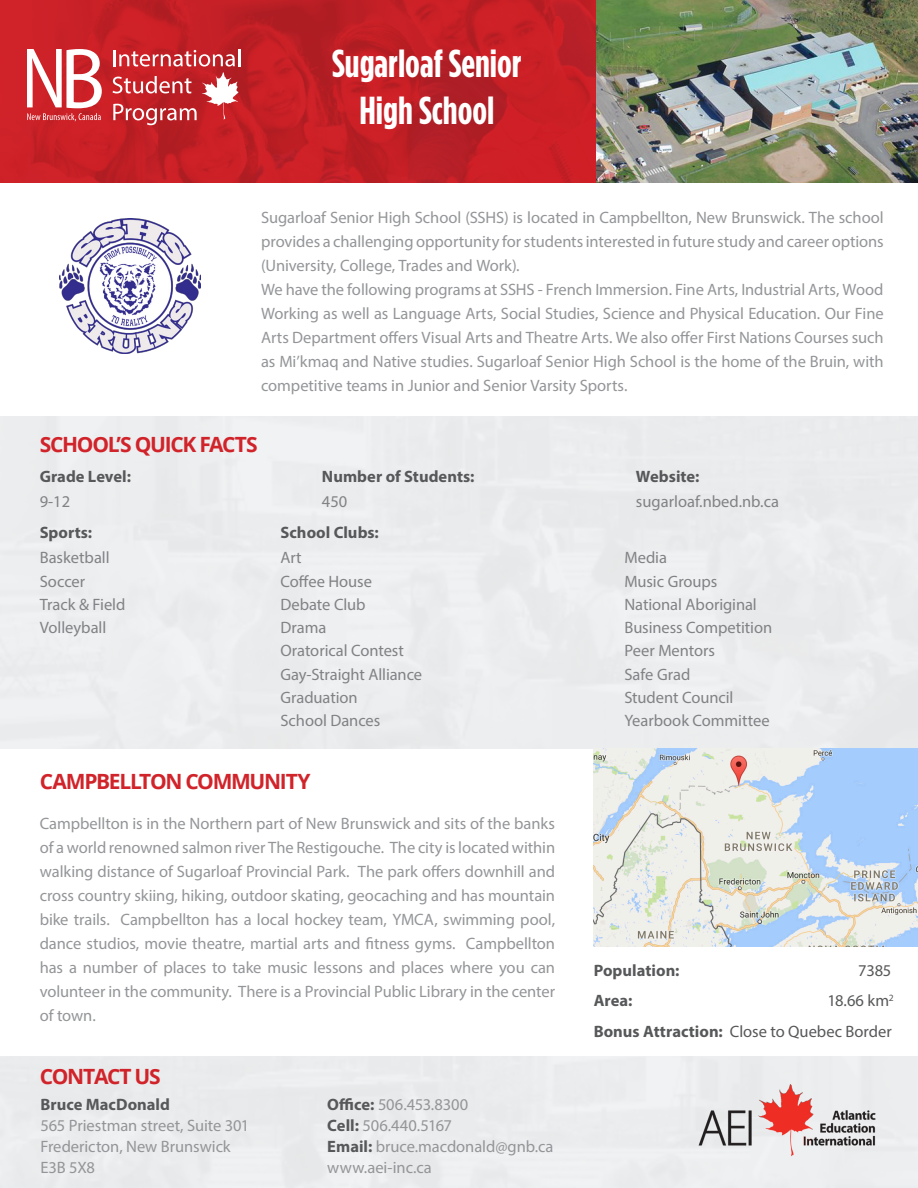
<style>
.page{position:relative;width:918px;height:1188px;background:#fff}
.page>*{position:absolute;margin:0;border:0;box-sizing:border-box;transform-origin:0 0}
.t1{font:700 39px "Gotham Condensed";color:#fff}
.t2{font:700 21px "Open Sans";letter-spacing:-.06em;color:#d1232a}
.t3{font:16.5px/24px "Myriad Pro";letter-spacing:-.005em;color:#939598;text-align:justify}
.t4{font:16.5px "Myriad Pro";color:#808285}
.t5{font:700 16.5px "Myriad Pro";color:#57585a}
.t6{font:16.5px "Myriad Pro";color:#57585a}
.s1{font-weight:700;color:#57585a}
.s2{font-weight:700}
</style>
<div class="page">
<img style="left:672px;top:1072px;width:222px;height:95px">
<img style="left:0;top:0;width:918px;height:183px">
<svg style="left:27px;top:49px;width:75px;height:72px"></svg>
<svg style="left:113px;top:49px;width:127px;height:76px;background:#ce4f54"></svg>
<img style="left:59px;top:219px;width:142px;height:135px">
<img style="left:594px;top:749px;width:324px;height:197px">
<p class="t1" style="left:332px;top:41px;width:191px">Sugarloaf Senior</p>
<p class="t1" style="left:359px;top:88px;width:137px">High School</p>
<p class="t3" style="left:261px;top:206px;width:624px">Sugarloaf Senior High School (SSHS) is located in Campbellton, New Brunswick. The school provides a challenging opportunity for students interested in future study and career options (University, College, Trades and Work).</p>
<p class="t3" style="left:261px;top:278px;width:624px">We have the following programs at SSHS - French Immersion. Fine Arts, Industrial Arts, Wood Working as well as Language Arts, Social Studies, Science and Physical Education. Our Fine Arts Department offers Visual Arts and Theatre Arts. We also offer First Nations Courses such as Mi’kmaq and Native studies. Sugarloaf Senior High School is the home of the Bruin, with competitive teams in Junior and Senior Varsity Sports.</p>
<p class="t2" style="left:40px;top:430px;width:219px">SCHOOL’S QUICK FACTS</p>
<p class="t5" style="left:40px;top:466px;width:93px">Grade Level:</p>
<p class="t5" style="left:322px;top:466px;width:154px">Number of Students:</p>
<p class="t5" style="left:636px;top:466px;width:65px">Website:</p>
<p class="t4" style="left:40px;top:491px;width:32px">9-12</p>
<p class="t4" style="left:322px;top:491px;width:27px">450</p>
<p class="t4" style="left:636px;top:491px;width:145px">sugarloaf.nbed.nb.ca</p>
<p class="t5" style="left:40px;top:521px;width:54px">Sports:</p>
<p class="t5" style="left:280px;top:521px;width:100px">School Clubs:</p>
<p class="t4" style="left:40px;top:548px;width:72px">Basketball</p>
<p class="t4" style="left:40px;top:571px;width:47px">Soccer</p>
<p class="t4" style="left:40px;top:594px;width:87px">Track &amp; Field</p>
<p class="t4" style="left:40px;top:617px;width:68px">Volleyball</p>
<p class="t4" style="left:280px;top:548px;width:23px">Art</p>
<p class="t4" style="left:280px;top:571px;width:93px">Coffee House</p>
<p class="t4" style="left:280px;top:594px;width:87px">Debate Club</p>
<p class="t4" style="left:280px;top:617px;width:47px">Drama</p>
<p class="t4" style="left:280px;top:641px;width:125px">Oratorical Contest</p>
<p class="t4" style="left:280px;top:664px;width:143px">Gay-Straight Alliance</p>
<p class="t4" style="left:280px;top:687px;width:79px">Graduation</p>
<p class="t4" style="left:280px;top:710px;width:101px">School Dances</p>
<p class="t2" style="left:40px;top:767px;width:272px">CAMPBELLTON COMMUNITY</p>
<p class="t3" style="left:40px;top:811px;width:517px">Campbellton is in the Northern part of New Brunswick and sits of the banks of a world renowned salmon river The Restigouche. The city is located within walking distance of Sugarloaf Provincial Park. The park offers downhill and cross country skiing, hiking, outdoor skating, geocaching and has mountain bike trails. Campbellton has a local hockey team, YMCA, swimming pool, dance studios, movie theatre, martial arts and fitness gyms. Campbellton has a number of places to take music lessons and places where you can volunteer in the community. There is a Provincial Public Library in the center of town.</p>
<p class="t2" style="left:40px;top:1062px;width:122px">CONTACT US</p>
<p class="t5" style="left:40px;top:1094px;width:131px">Bruce MacDonald</p>
<p class="t3" style="left:40px;top:1113px;width:210px">565 Priestman street, Suite 301</p>
<p class="t3" style="left:40px;top:1134px;width:192px">Fredericton, New Brunswick</p>
<p class="t3" style="left:40px;top:1155px;width:56px">E3B 5X8</p>
<p class="t3" style="left:327px;top:1092px;width:143px"><span class="s1">Office:</span> 506.453.8300</p>
<p class="t3" style="left:327px;top:1113px;width:126px"><span class="s1">Cell:</span> 506.440.5167</p>
<p class="t3" style="left:327px;top:1134px;width:228px"><span class="s1">Email:</span> bruce.macdonald@gnb.ca</p>
<p class="t3" style="left:327px;top:1155px;width:106px">www.aei-inc.ca</p>
<p class="t4" style="left:624px;top:548px;width:44px">Media</p>
<p class="t4" style="left:624px;top:571px;width:95px">Music Groups</p>
<p class="t4" style="left:624px;top:594px;width:134px">National Aboriginal</p>
<p class="t4" style="left:624px;top:617px;width:149px">Business Competition</p>
<p class="t4" style="left:624px;top:641px;width:92px">Peer Mentors</p>
<p class="t4" style="left:624px;top:664px;width:67px">Safe Grad</p>
<p class="t4" style="left:624px;top:687px;width:110px">Student Council</p>
<p class="t4" style="left:624px;top:710px;width:147px">Yearbook Committee</p>
<p class="t5" style="left:594px;top:959px;width:87px">Population:</p>
<p class="t5" style="left:594px;top:990px;width:40px">Area:</p>
<p class="t6" style="left:594px;top:1022px;width:300px"><span class="s2">Bonus Attraction:</span> Close to Quebec Border</p>
<p class="t6" style="left:858px;top:960px;width:35px">7385</p>
<p class="t6" style="left:828px;top:991px;width:68px">18.66 km<sup>2</sup></p>
</div>
